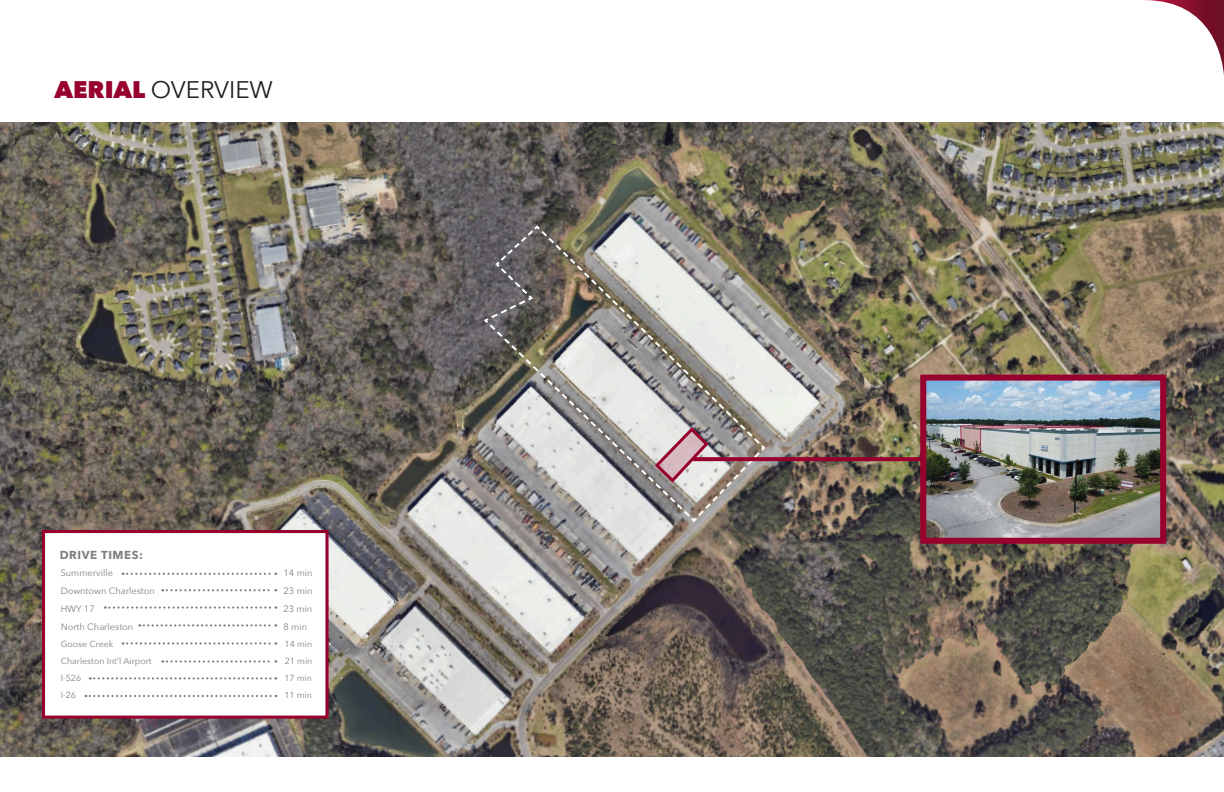
<style>
.page{position:relative;width:1224px;height:792px;background:#fff}
.page>*{position:absolute;margin:0;border:0;box-sizing:border-box;transform-origin:0 0}
.t1{font:24px "Avenir Next";color:#231f20}
.t2{font:700 11.6px "Avenir Next";letter-spacing:.05em;color:#7e8083}
.t3{font:9.3px "Avenir Next";color:#7e8083}
.t4{font:8.8px "Avenir Next";color:#7e8083}
.s1{font-weight:800;color:#98012d}
</style>
<div class="page">
<svg style="left:1143px;top:0;width:81px;height:75px"></svg>
<img style="left:0;top:123px;width:1224px;height:634px">
<div style="left:42px;top:530px;width:287px;height:189px;background:#fff;border:3px solid #98002e"></div>
<img style="left:927px;top:382px;width:232px;height:155px">
<div style="left:920px;top:375px;width:246px;height:169px;border:6px solid #98012d"></div>
<svg style="left:123px;top:573px;width:153px;height:2px"></svg>
<svg style="left:162px;top:589px;width:114px;height:2px"></svg>
<svg style="left:105px;top:606px;width:171px;height:3px"></svg>
<svg style="left:139px;top:624px;width:137px;height:3px"></svg>
<svg style="left:123px;top:642px;width:153px;height:3px"></svg>
<svg style="left:162px;top:660px;width:114px;height:3px"></svg>
<svg style="left:90px;top:677px;width:186px;height:3px"></svg>
<svg style="left:85px;top:695px;width:191px;height:2px"></svg>
<svg style="left:482px;top:224px;width:285px;height:299px;background:#a19e9a"></svg>
<svg style="left:763px;top:457px;width:160px;height:4px"></svg>
<svg style="left:653px;top:425px;width:110px;height:93px;background:#a49494"></svg>
<p class="t1" style="left:54px;top:70px;width:220px"><span class="s1">AERIAL</span> OVERVIEW</p>
<p class="t2" style="left:60px;top:545px;width:85px">DRIVE TIMES:</p>
<p class="t3" style="left:61px;top:565px;width:54px">Summerville</p>
<p class="t3" style="left:284px;top:565px;width:30px">14 min</p>
<p class="t3" style="left:61px;top:583px;width:96px">Downtown Charleston</p>
<p class="t3" style="left:284px;top:583px;width:30px">23 min</p>
<p class="t3" style="left:61px;top:601px;width:36px">HWY 17</p>
<p class="t3" style="left:283px;top:601px;width:30px">23 min</p>
<p class="t3" style="left:61px;top:618px;width:74px">North Charleston</p>
<p class="t3" style="left:284px;top:618px;width:25px">8 min</p>
<p class="t4" style="left:61px;top:637px;width:54px">Goose Creek</p>
<p class="t4" style="left:285px;top:637px;width:29px">14 min</p>
<p class="t4" style="left:61px;top:654px;width:93px">Charleston Int’l Airport</p>
<p class="t4" style="left:285px;top:654px;width:29px">21 min</p>
<p class="t4" style="left:61px;top:671px;width:22px">I-526</p>
<p class="t4" style="left:284px;top:671px;width:29px">17 min</p>
<p class="t4" style="left:61px;top:688px;width:17px">I-26</p>
<p class="t4" style="left:284px;top:688px;width:29px">11 min</p>
</div>
